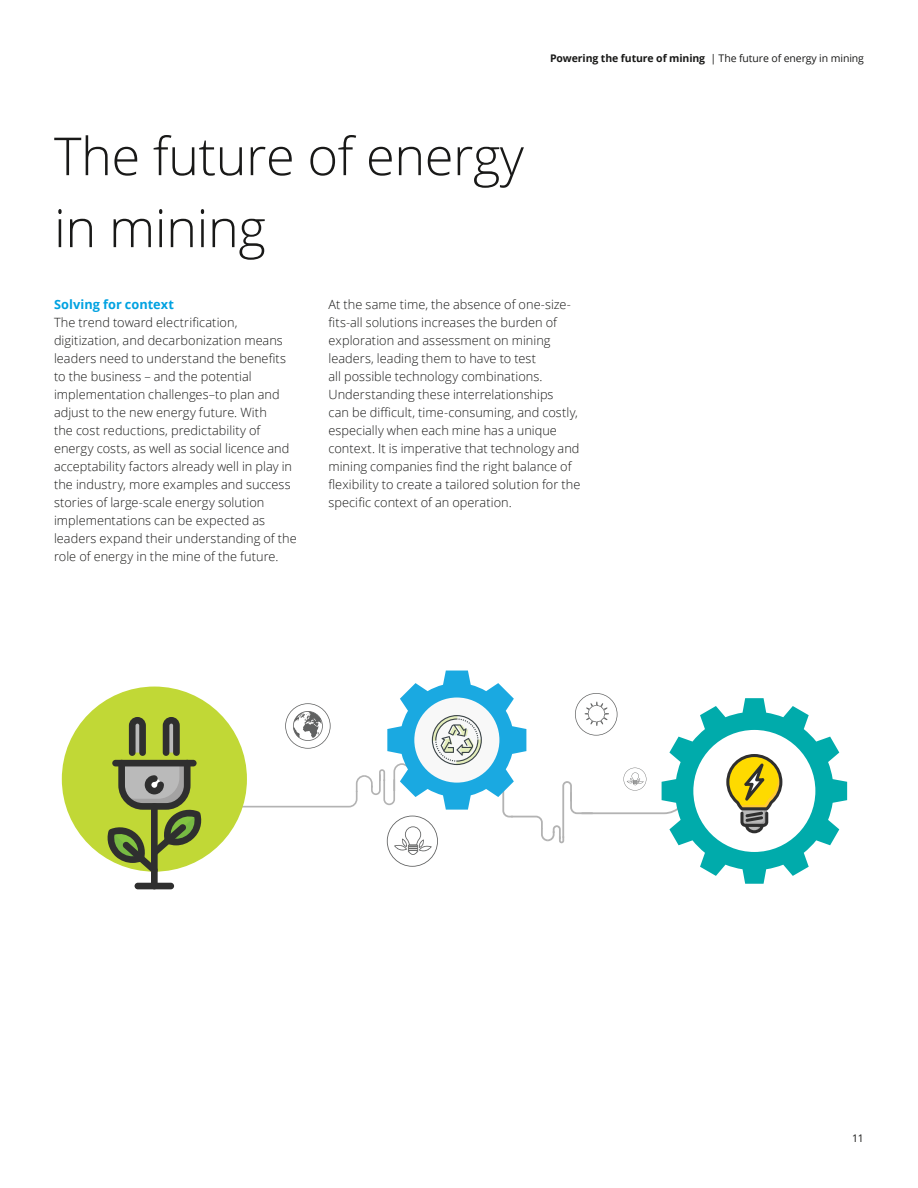
<style>
.page{position:relative;width:918px;height:1188px;background:#fff}
.page>*{position:absolute;margin:0;border:0;box-sizing:border-box;transform-origin:0 0}
.t1{font:300 52.5px/72px "Open Sans";letter-spacing:-.01em;color:#191918}
.t2{font:300 12.75px/18px "Open Sans";letter-spacing:.005em;color:#191918}
.t3{font:700 12.75px "Open Sans";letter-spacing:.005em;color:#00a2e1}
.t4{font:10.5px "Open Sans";letter-spacing:-.01em;color:#191918}
.s1{font-weight:700}
</style>
<div class="page">
<div style="left:62px;top:687px;width:185px;height:185px;background:#c1d836;border-radius:50%"></div>
<div style="left:151px;top:803px;width:7px;height:86px;background:#2f2f2f;border-radius:3px"></div>
<div style="left:135px;top:883px;width:39px;height:6px;background:#2f2f2f;border-radius:3px"></div>
<svg style="left:106px;top:717px;width:97px;height:157px"></svg>
<svg style="left:226px;top:671px;width:621px;height:213px"></svg>
<p class="t4" style="left:550px;top:51px;width:315px"><span class="s1">Powering the future of mining</span> | The future of energy in mining</p>
<h1 class="t1" style="left:54px;top:119px;width:471px">The future of energy in mining</h1>
<p class="t3" style="left:54px;top:295px;width:122px">Solving for context</p>
<p class="t2" style="left:54px;top:313px;width:244px">The trend toward electrification, digitization, and decarbonization means leaders need to understand the benefits to the business – and the potential implementation challenges–to plan and adjust to the new energy future. With<br>the cost reductions, predictability of energy costs, as well as social licence and acceptability factors already well in play in the industry, more examples and success stories of large-scale energy solution implementations can be expected as leaders expand their understanding of the role of energy in the mine of the future.</p>
<p class="t2" style="left:328px;top:295px;width:253px">At the same time, the absence of one-size&shy;fits-all solutions increases the burden of exploration and assessment on mining leaders, leading them to have to test<br>all possible technology combinations.<br>Understanding these interrelationships<br>can be difficult, time-consuming, and costly, especially when each mine has a unique context. It is imperative that technology and mining companies find the right balance of flexibility to create a tailored solution for the specific context of an operation.</p>
<p class="t4" style="left:852px;top:1131px;width:13px">11</p>
</div>
